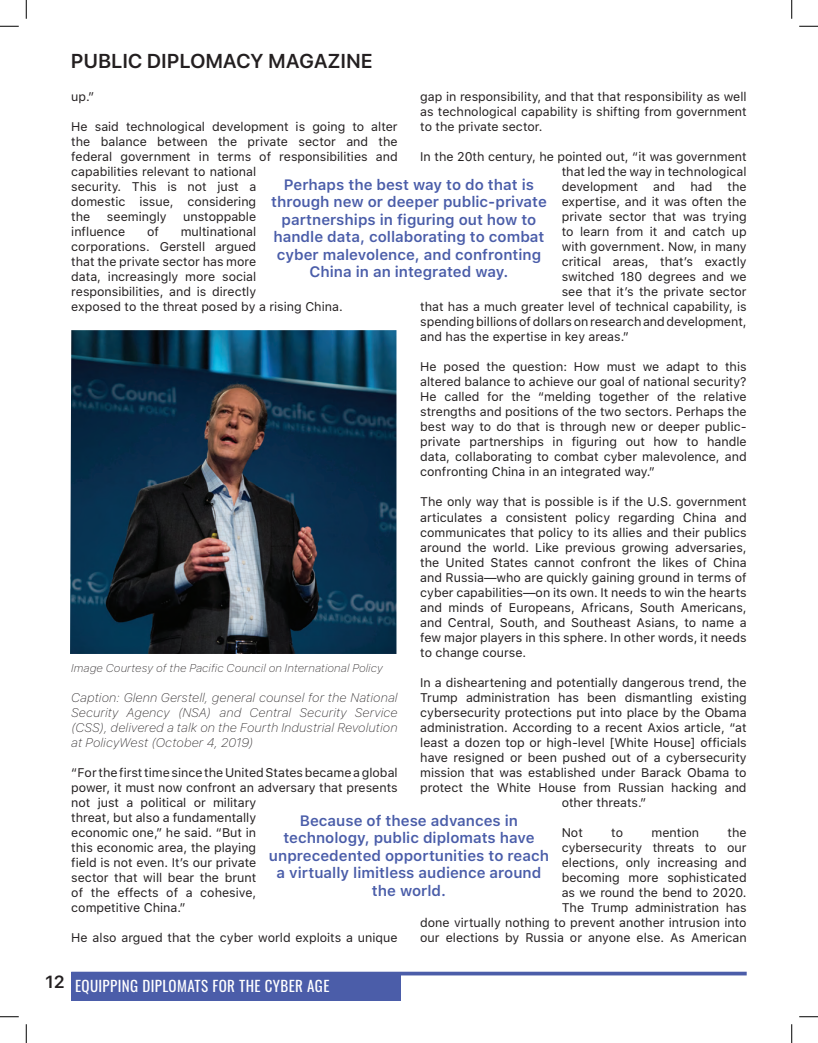
<style>
.page{position:relative;width:818px;height:1043px;background:#fff}
.page>*{position:absolute;margin:0;border:0;box-sizing:border-box;transform-origin:0 0}
.t1{font:600 20px "SF Pro Display";letter-spacing:.025em;color:#231f20}
.t2{font:600 17.5px "SF Pro Display";color:#231f20}
.t3{font:600 15px/17.5px "SF Pro Text";color:#4a5da9;text-align:center}
.t4{font:15px "Oswald";letter-spacing:.025em;color:#fff}
.t5{font:12.5px/15px "SF Pro Text";color:#231f20}
.t6{font:italic 100 12.5px/15px "SF Pro Text";color:#231f20;text-align:justify}
.t7{font:italic 100 11.25px "SF Pro Text";color:#231f20}
</style>
<div class="page">
<div style="left:71px;top:971px;width:330px;height:29px;background:#4b5da9"></div>
<svg style="left:71px;top:971px;width:675px;height:4px;fill:#4b5da9"></svg>
<img style="left:70px;top:330px;width:326px;height:324px">
<svg style="left:0;top:25px;width:19px;height:2px"></svg>
<svg style="left:799px;top:25px;width:19px;height:2px"></svg>
<svg style="left:0;top:1016px;width:19px;height:1px"></svg>
<svg style="left:799px;top:1016px;width:19px;height:1px"></svg>
<svg style="left:25px;top:0;width:2px;height:19px"></svg>
<svg style="left:25px;top:1024px;width:2px;height:18px"></svg>
<svg style="left:791px;top:0;width:1px;height:19px"></svg>
<svg style="left:791px;top:1024px;width:1px;height:18px"></svg>
<h1 class="t1" style="left:71px;top:49px;width:302px">PUBLIC DIPLOMACY MAGAZINE</h1>
<p class="t5" style="left:420px;top:89px;width:328px;text-align:justify">gap in responsibility, and that that responsibility as well as technological capability is shifting from government to the private sector.</p>
<p class="t5" style="left:420px;top:149px;width:328px">In the 20th century, he pointed out, “it was government</p>
<p class="t5" style="left:561px;top:164px;width:186px">that led the way in technological</p>
<p class="t5" style="left:561px;top:179px;width:186px">development and had the</p>
<p class="t5" style="left:561px;top:194px;width:186px">expertise, and it was often the</p>
<p class="t5" style="left:561px;top:209px;width:186px">private sector that was trying</p>
<p class="t5" style="left:561px;top:224px;width:186px">to learn from it and catch up</p>
<p class="t5" style="left:561px;top:239px;width:186px">with government. Now, in many</p>
<p class="t5" style="left:561px;top:254px;width:186px">critical areas, that’s exactly</p>
<p class="t5" style="left:561px;top:269px;width:186px">switched 180 degrees and we</p>
<p class="t5" style="left:561px;top:284px;width:186px">see that it’s the private sector</p>
<p class="t5" style="left:420px;top:299px;width:328px">that has a much greater level of technical capability, is</p>
<p class="t5" style="left:420px;top:314px;width:328px">spending billions of dollars on research and development,</p>
<p class="t5" style="left:420px;top:329px;width:210px">and has the expertise in key areas.”</p>
<p class="t5" style="left:420px;top:359px;width:328px;text-align:justify">He posed the question: How must we adapt to this altered balance to achieve our goal of national security?<br>He called for the “melding together of the relative strengths and positions of the two sectors. Perhaps the best way to do that is through new or deeper public&shy;private partnerships in figuring out how to handle data, collaborating to combat cyber malevolence, and confronting China in an integrated way.”</p>
<p class="t5" style="left:420px;top:494px;width:328px;text-align:justify">The only way that is possible is if the U.S. government articulates a consistent policy regarding China and communicates that policy to its allies and their publics around the world. Like previous growing adversaries, the United States cannot confront the likes of China and Russia—who are quickly gaining ground in terms of cyber capabilities—on its own. It needs to win the hearts and minds of Europeans, Africans, South Americans, and Central, South, and Southeast Asians, to name a few major players in this sphere. In other words, it needs to change course.</p>
<p class="t5" style="left:420px;top:674px;width:328px">In a disheartening and potentially dangerous trend, the</p>
<p class="t5" style="left:420px;top:689px;width:328px">Trump administration has been dismantling existing</p>
<p class="t5" style="left:420px;top:704px;width:328px">cybersecurity protections put into place by the Obama</p>
<p class="t5" style="left:420px;top:719px;width:328px">administration. According to a recent Axios article, “at</p>
<p class="t5" style="left:420px;top:734px;width:328px">least a dozen top or high-level [White House] officials</p>
<p class="t5" style="left:420px;top:749px;width:328px">have resigned or been pushed out of a cybersecurity</p>
<p class="t5" style="left:420px;top:764px;width:328px">mission that was established under Barack Obama to</p>
<p class="t5" style="left:420px;top:779px;width:328px">protect the White House from Russian hacking and</p>
<p class="t5" style="left:561px;top:794px;width:86px">other threats.”</p>
<p class="t5" style="left:561px;top:824px;width:23px">Not</p>
<p class="t5" style="left:611px;top:824px;width:13px">to</p>
<p class="t5" style="left:651px;top:824px;width:49px">mention</p>
<p class="t5" style="left:71px;top:89px;width:25px">up.”</p>
<p class="t5" style="left:71px;top:119px;width:328px">He said technological development is going to alter the balance between the private sector and the federal government in terms of responsibilities and capabilities relevant to national<br>security. This is not just a<br>domestic issue, considering<br>the</p>
<p class="t3" style="left:271px;top:176px;width:277px">Perhaps the best way to do that is through new or deeper public-private partnerships in figuring out how to handle data, collaborating to combat cyber malevolence, and confronting China in an integrated way.</p>
<p class="t5" style="left:107px;top:209px;width:61px">seemingly</p>
<p class="t5" style="left:183px;top:209px;width:75px">unstoppable</p>
<p class="t5" style="left:71px;top:224px;width:55px">influence</p>
<p class="t5" style="left:147px;top:224px;width:13px">of</p>
<p class="t5" style="left:71px;top:224px;width:273px;text-indent:109px">multinational<br>corporations. Gerstell argued<br>that the private sector has more<br>data, increasingly more social responsibilities, and is directly<br>exposed to the threat posed by a rising China.</p>
<p class="t7" style="left:71px;top:659px;width:313px">Image Courtesy of the Pacific Council on International Policy</p>
<p class="t6" style="left:71px;top:689px;width:328px">Caption: Glenn Gerstell, general counsel for the National Security Agency (NSA) and Central Security Service (CSS), delivered a talk on the Fourth Industrial Revolution at PolicyWest (October 4, 2019)</p>
<p class="t5" style="left:71px;top:764px;width:328px">“For the first time since the United States became a global power, it must now confront an adversary that presents not just a political or military<br>threat, but also a fundamentally<br>economic one,” he said. “But in<br>this economic area, the playing<br>field is not even. It’s our private<br>sector that will bear the brunt<br>of the effects of a cohesive,<br>competitive China.”</p>
<p class="t5" style="left:71px;top:929px;width:328px">He also argued that the cyber world exploits a unique</p>
<p class="t3" style="left:269px;top:812px;width:281px">Because of these advances in technology, public diplomats have unprecedented opportunities to reach a virtually limitless audience around the world.</p>
<p class="t5" style="left:420px;top:824px;width:328px;text-align:right">the<br>cybersecurity threats to our<br>elections, only increasing and<br>becoming more sophisticated<br>as we round the bend to 2020.<br>The Trump administration has<br>done virtually nothing to prevent another intrusion into our elections by Russia or anyone else. As American</p>
<h2 class="t2" style="left:46px;top:972px;width:20px">12</h2>
<p class="t4" style="left:75px;top:972px;width:256px">EQUIPPING DIPLOMATS FOR THE CYBER AGE</p>
</div>
